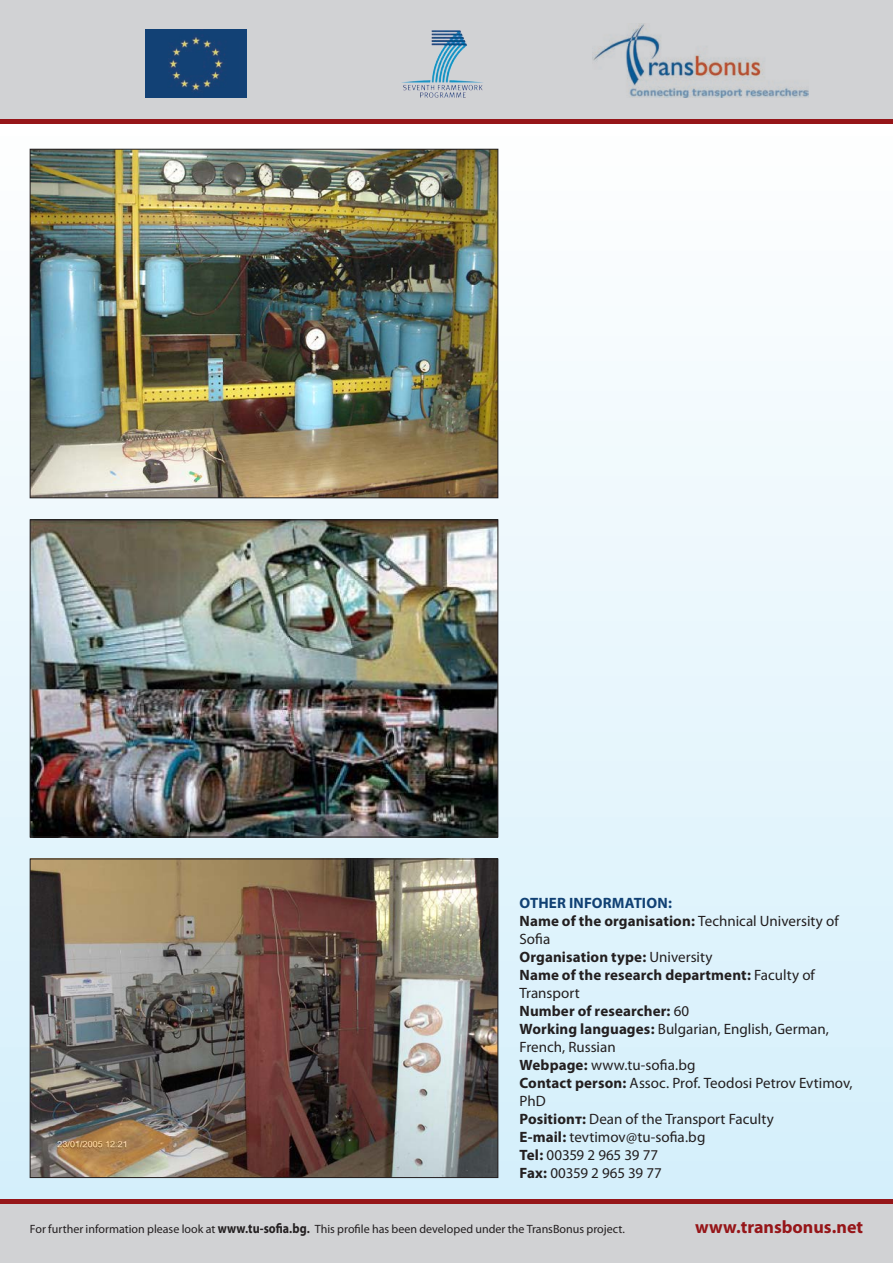
<style>
.page{position:relative;width:893px;height:1263px;background:#fff}
.page>*{position:absolute;margin:0;border:0;box-sizing:border-box;transform-origin:0 0}
.t1{font:700 18px "Myriad Pro";color:#961619}
.t2{font:15px/18px "Myriad Pro";color:#231f20}
.t3{font:12px "Myriad Pro";color:#231f20}
.s1{font-weight:700;color:#114174}
.s2{font-weight:700}
.s3{font-weight:700;font-size:13.8px}
</style>
<div class="page">
<div style="left:0;top:118px;width:893px;height:1085px;background:linear-gradient(to bottom,#fcfcfb,#d4effb)"></div>
<div style="left:0;top:0;width:893px;height:119px;background:#d1d2d4"></div>
<div style="left:0;top:1203px;width:893px;height:60px;background:#d1d2d4"></div>
<hr style="left:0;top:119px;width:893px;height:4px;background:#961619">
<hr style="left:0;top:1199px;width:893px;height:4px;background:#961619">
<img style="left:32px;top:521px;width:464px;height:314px">
<div style="left:30px;top:519px;width:468px;height:318px;border:1px solid #231f20"></div>
<img style="left:32px;top:860px;width:464px;height:316px">
<div style="left:30px;top:858px;width:468px;height:320px;border:1px solid #231f20"></div>
<img style="left:32px;top:151px;width:464px;height:345px">
<img style="left:592px;top:23px;width:216px;height:75px">
<img style="left:401px;top:30px;width:82px;height:68px">
<img style="left:146px;top:30px;width:100px;height:68px">
<p class="t2" style="left:519px;top:894px;width:335px"><span class="s1">OTHER INFORMATION:<br></span><span class="s2">Name of the organisation:</span> Technical University of<br>Sofia<br><span class="s2">Organisation type:</span> University<br><span class="s2">Name of the research department:</span> Faculty of<br>Transport<br><span class="s2">Number of researcher:</span> 60<br><span class="s2">Working languages:</span> Bulgarian, English, German,<br>French, Russian<br><span class="s2">Webpage:</span> www.tu-sofia.bg<br><span class="s2">Contact person:</span> Assoc. Prof. Teodosi Petrov Evtimov,<br>PhD<br><span class="s2">Positionт:</span> Dean of the Transport Faculty<br><span class="s2">E-mail:</span> tevtimov@tu-sofia.bg<br><span class="s2">Tel:</span> 00359 2 965 39 77<br><span class="s2">Fax:</span> 00359 2 965 39 77</p>
<p class="t3" style="left:30px;top:1222px;width:597px">For further information please look at <span class="s3">www</span><span class="s2">.</span><span class="s3">tu-sofia</span><span class="s2">.</span><span class="s3">bg</span><span class="s2">.</span> This profile has been developed under the TransBonus project.</p>
<p class="t1" style="left:695px;top:1217px;width:170px">www.transbonus.net</p>
</div>
